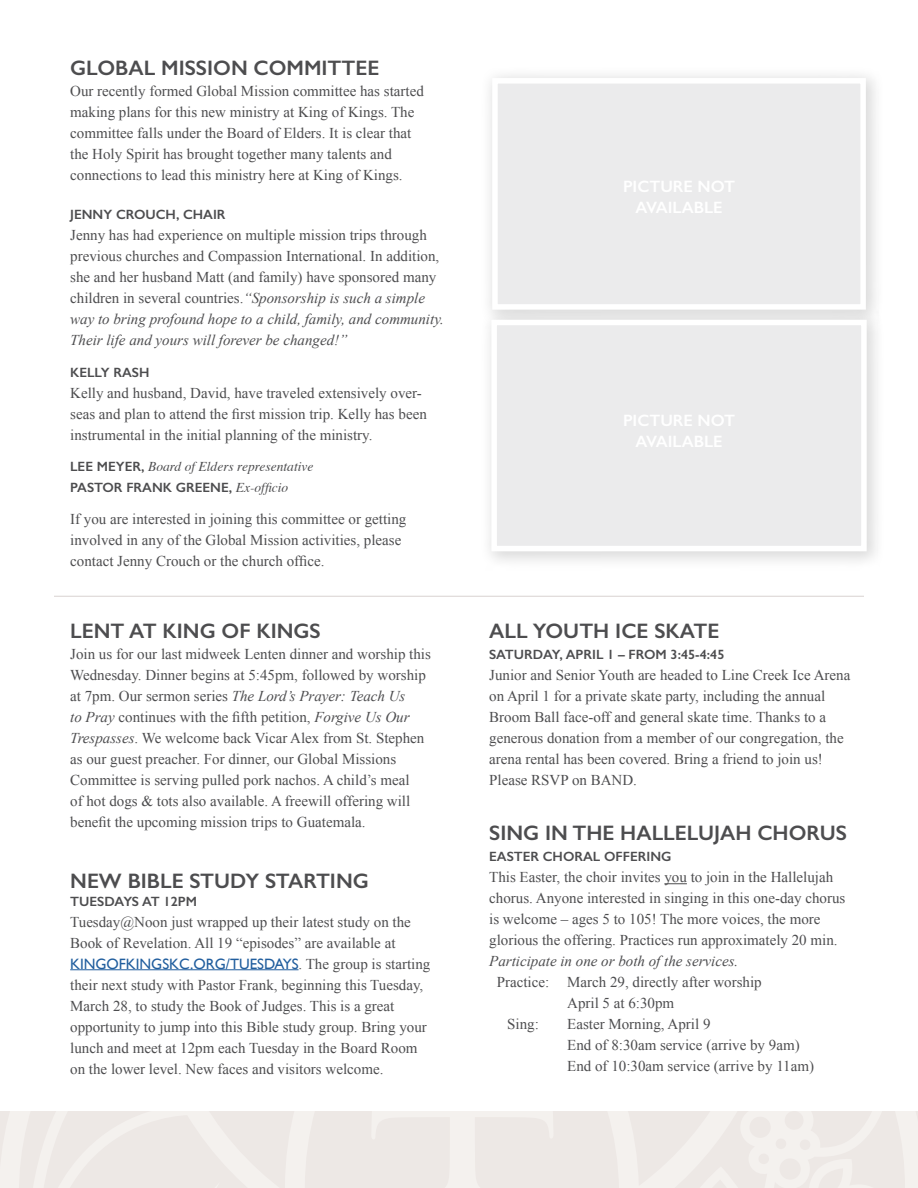
<style>
.page{position:relative;width:918px;height:1188px;background:#fff}
.page>*{position:absolute;margin:0;border:0;box-sizing:border-box;transform-origin:0 0}
.t1{font:600 21px "Gill Sans";color:#4d4d4f}
.t2{font:15px/21px "Times New Roman";color:#4d4d4f}
.t3{font:15px "Gill Sans";color:#215e9e}
.t4{font:italic 15px "Times New Roman";color:#4d4d4f}
.t5{font:600 13.5px "Gill Sans";color:#4d4d4f}
.t6{font:italic 13.5px "Times";color:#4d4d4f}
.s1{font-style:italic}
.s2{font-family:"Gill Sans";font-weight:600;font-style:normal}
.s3{font-family:"Times";font-weight:400;font-style:italic}
.s4{font-family:"Times New Roman";color:#4d4d4f}
</style>
<div class="page">
<svg style="left:0;top:1111px;width:918px;height:77px;background:#efeae7"></svg>
<hr style="left:54px;top:596px;width:810px;height:1px;background:#d8d2d0">
<div style="left:480px;top:65px;width:406px;height:264px;background:#000;opacity:.15"></div>
<div style="left:492px;top:78px;width:374px;height:232px;background:#ebebec;border:5px solid #fff"></div>
<hr style="left:70px;top:969px;width:229px;height:1px;background:#215e9e">
<svg style="left:664px;top:883px;width:23px;height:1px"></svg>
<div style="left:479px;top:307px;width:408px;height:264px;background:#000;opacity:.15"></div>
<div style="left:491px;top:320px;width:376px;height:231px;background:#ebebec;border:5px solid #fff"></div>
<h1 class="t1" style="left:70px;top:55px;width:311px">GLOBAL MISSION COMMITTEE</h1>
<p class="t2" style="left:70px;top:80px;width:355px">Our recently formed Global Mission committee has started making plans for this new ministry at King of Kings. The committee falls under the Board of Elders. It is clear that the Holy Spirit has brought together many talents and connections to lead this ministry here at King of Kings.</p>
<p class="t5" style="left:70px;top:207px;width:157px">JENNY CROUCH, CHAIR</p>
<p class="t2" style="left:70px;top:224px;width:375px">Jenny has had experience on multiple mission trips through previous churches and Compassion International. In addition, she and her husband Matt (and family) have sponsored many children in several countries.<span class="s1">“Sponsorship is such a simple way to bring profound hope to a child, family, and community.<br>Their life and yours will forever be changed!”</span></p>
<p class="t5" style="left:70px;top:364px;width:81px">KELLY RASH</p>
<p class="t2" style="left:70px;top:382px;width:358px">Kelly and husband, David, have traveled extensively over&shy;seas and plan to attend the first mission trip. Kelly has been instrumental in the initial planning of the ministry.</p>
<p class="t6" style="left:70px;top:455px;width:245px"><span class="s2">LEE MEYER,</span> Board of Elders representative</p>
<p class="t5" style="left:70px;top:480px;width:220px">PASTOR FRANK GREENE, <span class="s3">Ex-officio</span></p>
<p class="t2" style="left:70px;top:508px;width:338px">If you are interested in joining this committee or getting involved in any of the Global Mission activities, please contact Jenny Crouch or the church office.</p>
<h1 class="t1" style="left:70px;top:618px;width:252px">LENT AT KING OF KINGS</h1>
<p class="t2" style="left:70px;top:643px;width:362px">Join us for our last midweek Lenten dinner and worship this Wednesday. Dinner begins at 5:45pm, followed by worship at 7pm. Our sermon series <span class="s1">The Lord’s Prayer: Teach Us<br>to Pray</span> continues with the fifth petition, <span class="s1">Forgive Us Our Trespasses</span>. We welcome back Vicar Alex from St. Stephen as our guest preacher. For dinner, our Global Missions Committee is serving pulled pork nachos. A child’s meal<br>of hot dogs &amp; tots also available. A freewill offering will benefit the upcoming mission trips to Guatemala.</p>
<h1 class="t1" style="left:70px;top:868px;width:300px">NEW BIBLE STUDY STARTING</h1>
<p class="t5" style="left:70px;top:893px;width:128px">TUESDAYS AT 12PM</p>
<p class="t2" style="left:70px;top:911px;width:342px">Tuesday@Noon just wrapped up their latest study on the<br>Book of Revelation. All 19 “episodes” are available at</p>
<p class="t3" style="left:70px;top:955px;width:362px">KINGOFKINGSKC.ORG/TUESDAYS<span class="s4">. The group is starting</span></p>
<p class="t2" style="left:70px;top:974px;width:358px">their next study with Pastor Frank, beginning this Tuesday, March 28, to study the Book of Judges. This is a great opportunity to jump into this Bible study group. Bring your lunch and meet at 12pm each Tuesday in the Board Room on the lower level. New faces and visitors welcome.</p>
<h1 class="t1" style="left:489px;top:618px;width:232px">ALL YOUTH ICE SKATE</h1>
<p class="t5" style="left:489px;top:647px;width:237px">SATURDAY, APRIL 1 – FROM 3:45-4:45</p>
<p class="t2" style="left:489px;top:665px;width:363px">Junior and Senior Youth are headed to Line Creek Ice Arena on April 1 for a private skate party, including the annual Broom Ball face-off and general skate time. Thanks to a generous donation from a member of our congregation, the arena rental has been covered. Bring a friend to join us!<br>Please RSVP on BAND.</p>
<h1 class="t1" style="left:489px;top:820px;width:359px">SING IN THE HALLELUJAH CHORUS</h1>
<p class="t5" style="left:489px;top:848px;width:184px">EASTER CHORAL OFFERING</p>
<p class="t2" style="left:489px;top:866px;width:358px">This Easter, the choir invites you to join in the Hallelujah chorus. Anyone interested in singing in this one-day chorus is welcome – ages 5 to 105! The more voices, the more glorious the offering. Practices run approximately 20 min.</p>
<p class="t4" style="left:489px;top:951px;width:251px">Participate in one or both of the services.</p>
<p class="t2" style="left:497px;top:971px;width:267px">Practice: March 29, directly after worship</p>
<p class="t2" style="left:567px;top:992px;width:109px">April 5 at 6:30pm</p>
<p class="t2" style="left:507px;top:1013px;width:33px">Sing:</p>
<p class="t2" style="left:567px;top:1013px;width:248px">Easter Morning, April 9<br>End of 8:30am service (arrive by 9am)<br>End of 10:30am service (arrive by 11am)</p>
</div>
